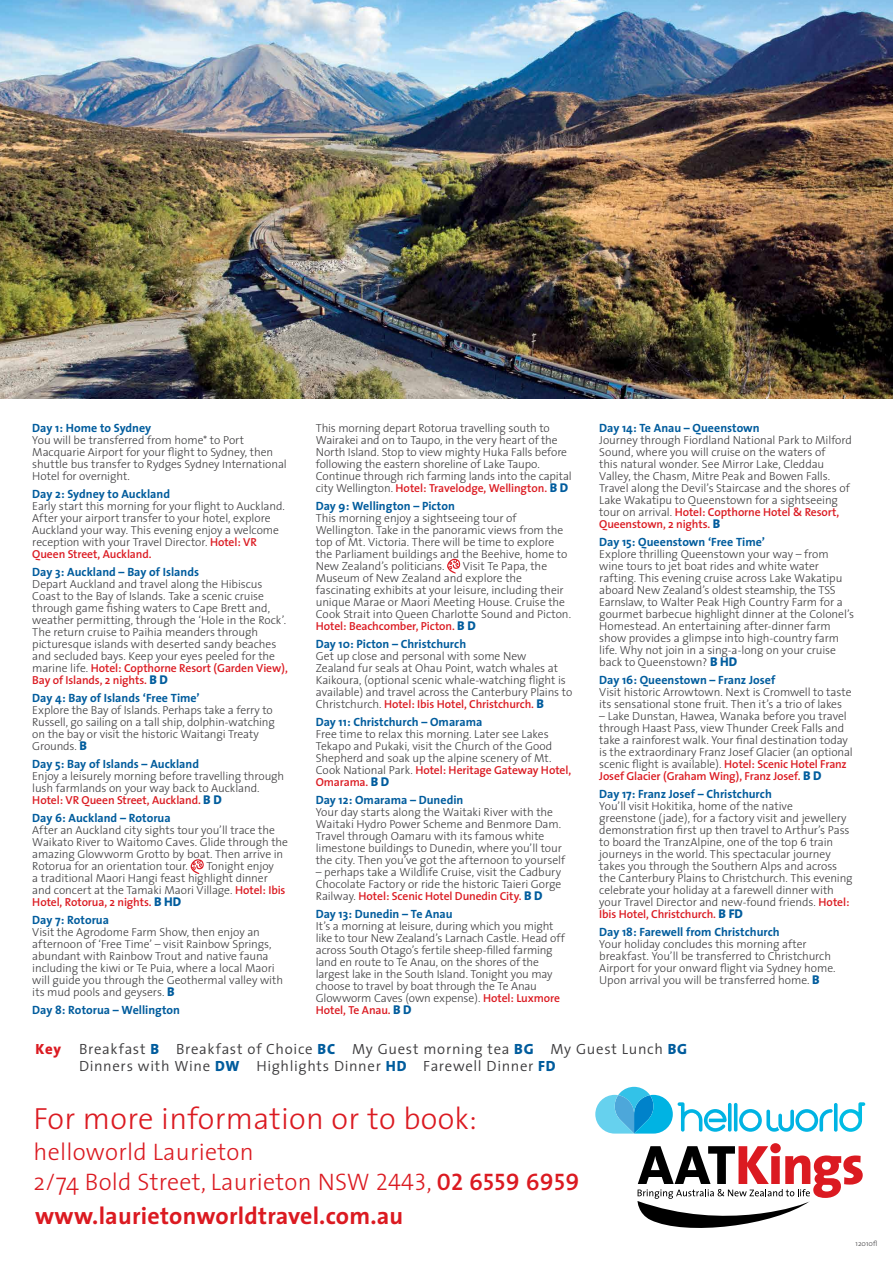
<style>
.page{position:relative;width:893px;height:1263px;background:#fff}
.page>*{position:absolute;margin:0;border:0;box-sizing:border-box;transform-origin:0 0}
.t1{font:300 30.75px "The Sans";letter-spacing:.01em;color:#db1a21}
.t2{font:300 24px/29.4px "The Sans";letter-spacing:.01em;color:#db1a21}
.t3{font:700 24px "The Sans";letter-spacing:.01em;color:#db1a21}
.t4{font:300 14.85px/16.6px "The Sans";letter-spacing:.045em;color:#3d3c3e}
.t5{font:700 12px "The Sans";color:#005c9d}
.t6{font:300 11.7px/12px "The Sans";letter-spacing:-.01em;color:#3d3c3e}
.t7{font:300 7.35px "The Sans";letter-spacing:.01em;color:#3d3c3e}
.s1{font-weight:600;color:#db1a21}
.s2{font-family:"The Sans Extra Bold Caps";font-weight:400;font-size:12.75px;color:#005c9d}
.s3{font-weight:800;color:#db1a21}
.s4{font-weight:800;color:#005c9d}
.s5{font-family:"The Sans Light Caps";font-weight:400}
.s6{font-family:"The Sans Semi Bold Caps";font-weight:400}
</style>
<div class="page">
<svg style="left:637px;top:1143px;width:226px;height:85px"></svg>
<hr style="left:728px;top:1103px;width:3px;height:28px;background:#00b3e3;border-radius:2px">
<hr style="left:734px;top:1103px;width:3px;height:28px;background:#00b3e3;border-radius:2px">
<svg style="left:595px;top:1087px;width:132px;height:46px"></svg>
<svg style="left:839px;top:1102px;width:26px;height:30px"></svg>
<hr style="left:834px;top:1103px;width:3px;height:29px;background:#00b3e3;border-radius:2px">
<svg style="left:739px;top:1109px;width:94px;height:23px"></svg>
<svg style="left:191px;top:859px;width:13px;height:15px"></svg>
<svg style="left:447px;top:559px;width:13px;height:14px"></svg>
<img style="left:0;top:0;width:893px;height:399px">
<p class="t5" style="left:32px;top:418px;width:120px">Day 1: Home to Sydney</p>
<p class="t6" style="left:32px;top:434px;width:256px">You will be transferred from home* to Port Macquarie Airport for your flight to Sydney, then shuttle bus transfer to Rydges Sydney International Hotel for overnight.</p>
<p class="t5" style="left:32px;top:484px;width:139px">Day 2: Sydney to Auckland</p>
<p class="t6" style="left:32px;top:500px;width:254px">Early start this morning for your flight to Auckland.<br>After your airport transfer to your hotel, explore Auckland your way. This evening enjoy a welcome reception with your Travel Director. <span class="s1">Hotel: VR Queen Street, Auckland.</span></p>
<p class="t5" style="left:32px;top:562px;width:168px">Day 3: Auckland – Bay of Islands</p>
<p class="t6" style="left:32px;top:578px;width:257px">Depart Auckland and travel along the Hibiscus Coast to the Bay of Islands. Take a scenic cruise through game fishing waters to Cape Brett and, weather permitting, through the ‘Hole in the Rock’.<br>The return cruise to Paihia meanders through picturesque islands with deserted sandy beaches and secluded bays. Keep your eyes peeled for the marine life. <span class="s1">Hotel: Copthorne Resort (Garden View), Bay of Islands, 2 nights.</span> <span class="s2">B D</span></p>
<p class="t5" style="left:32px;top:688px;width:169px">Day 4: Bay of Islands ‘Free Time’</p>
<p class="t6" style="left:32px;top:704px;width:244px">Explore the Bay of Islands. Perhaps take a ferry to Russell, go sailing on a tall ship, dolphin-watching on the bay or visit the historic Waitangi Treaty Grounds. <span class="s2">B</span></p>
<p class="t5" style="left:32px;top:754px;width:168px">Day 5: Bay of Islands – Auckland</p>
<p class="t6" style="left:32px;top:770px;width:254px">Enjoy a leisurely morning before travelling through lush farmlands on your way back to Auckland.<br><span class="s1">Hotel: VR Queen Street, Auckland.</span> <span class="s2">B D</span></p>
<p class="t5" style="left:32px;top:808px;width:140px">Day 6: Auckland – Rotorua</p>
<p class="t6" style="left:32px;top:824px;width:257px">After an Auckland city sights tour you’ll trace the Waikato River to Waitomo Caves. Glide through the amazing Glowworm Grotto by boat. Then arrive in Rotorua for an orientation tour.</p>
<p class="t6" style="left:32px;top:860px;width:255px;text-indent:174px">Tonight enjoy<br>a traditional Maori Hangi feast highlight dinner and concert at the Tamaki Maori Village. <span class="s1">Hotel: Ibis Hotel, Rotorua, 2 nights.</span> <span class="s2">B HD</span></p>
<p class="t5" style="left:32px;top:910px;width:78px">Day 7: Rotorua</p>
<p class="t6" style="left:32px;top:926px;width:252px">Visit the Agrodome Farm Show, then enjoy an afternoon of ‘Free Time’ – visit Rainbow Springs, abundant with Rainbow Trout and native fauna including the kiwi or Te Puia, where a local Maori will guide you through the Geothermal valley with its mud pools and geysers. <span class="s2">B</span></p>
<p class="t5" style="left:32px;top:1000px;width:149px">Day 8: Rotorua – Wellington</p>
<p class="t6" style="left:316px;top:422px;width:258px">This morning depart Rotorua travelling south to Wairakei and on to Taupo, in the very heart of the North Island. Stop to view mighty Huka Falls before following the eastern shoreline of Lake Taupo.<br>Continue through rich farming lands into the capital city Wellington. <span class="s1">Hotel: Travelodge, Wellington.</span> <span class="s2">B D</span></p>
<p class="t5" style="left:316px;top:496px;width:141px">Day 9: Wellington – Picton</p>
<p class="t6" style="left:316px;top:512px;width:253px">This morning enjoy a sightseeing tour of Wellington. Take in the panoramic views from the top of Mt. Victoria. There will be time to explore the Parliament buildings and the Beehive, home to New Zealand’s politicians.</p>
<p class="t6" style="left:316px;top:560px;width:257px;text-indent:147px">Visit Te Papa, the Museum of New Zealand and explore the fascinating exhibits at your leisure, including their unique Marae or Maori Meeting House. Cruise the Cook Strait into Queen Charlotte Sound and Picton.<br><span class="s1">Hotel: Beachcomber, Picton.</span> <span class="s2">B D</span></p>
<p class="t5" style="left:316px;top:634px;width:152px">Day 10: Picton – Christchurch</p>
<p class="t6" style="left:316px;top:650px;width:258px">Get up close and personal with some New<br>Zealand fur seals at Ohau Point, watch whales at Kaikoura, (optional scenic whale-watching flight is available) and travel across the Canterbury Plains to Christchurch. <span class="s1">Hotel: Ibis Hotel, Christchurch.</span> <span class="s2">B</span></p>
<p class="t5" style="left:316px;top:712px;width:168px">Day 11: Christchurch – Omarama</p>
<p class="t6" style="left:316px;top:728px;width:257px">Free time to relax this morning. Later see Lakes Tekapo and Pukaki, visit the Church of the Good Shepherd and soak up the alpine scenery of Mt.<br>Cook National Park. <span class="s1">Hotel: Heritage Gateway Hotel, Omarama.</span> <span class="s2">B D</span></p>
<p class="t5" style="left:316px;top:790px;width:149px">Day 12: Omarama – Dunedin</p>
<p class="t6" style="left:316px;top:806px;width:251px">Your day starts along the Waitaki River with the Waitaki Hydro Power Scheme and Benmore Dam.<br>Travel through Oamaru with its famous white limestone buildings to Dunedin, where you’ll tour the city. Then you’ve got the afternoon to yourself</p>
<p class="t6" style="left:316px;top:866px;width:247px;text-align:justify">– perhaps take a Wildlife Cruise, visit the Cadbury Chocolate Factory or ride the historic Taieri Gorge Railway. <span class="s1">Hotel: Scenic Hotel Dunedin City.</span> <span class="s2">B D</span></p>
<p class="t5" style="left:316px;top:904px;width:138px">Day 13: Dunedin – Te Anau</p>
<p class="t6" style="left:316px;top:920px;width:251px">It’s a morning at leisure, during which you might like to tour New Zealand’s Larnach Castle. Head off across South Otago’s fertile sheep-filled farming land en route to Te Anau, on the shores of the largest lake in the South Island. Tonight you may choose to travel by boat through the Te Anau Glowworm Caves (own expense). <span class="s1">Hotel: Luxmore Hotel, Te Anau.</span> <span class="s2">B D</span></p>
<p class="t5" style="left:599px;top:418px;width:162px">Day 14: Te Anau – Queenstown</p>
<p class="t6" style="left:599px;top:434px;width:254px">Journey through Fiordland National Park to Milford Sound, where you will cruise on the waters of<br>this natural wonder. See Mirror Lake, Cleddau Valley, the Chasm, Mitre Peak and Bowen Falls.<br>Travel along the Devil’s Staircase and the shores of Lake Wakatipu to Queenstown for a sightseeing tour on arrival. <span class="s1">Hotel: Copthorne Hotel &amp; Resort, Queenstown, 2 nights.</span> <span class="s2">B</span></p>
<p class="t5" style="left:599px;top:532px;width:167px">Day 15: Queenstown ‘Free Time’</p>
<p class="t6" style="left:599px;top:548px;width:256px">Explore thrilling Queenstown your way – from wine tours to jet boat rides and white water rafting. This evening cruise across Lake Wakatipu aboard New Zealand’s oldest steamship, the TSS Earnslaw, to Walter Peak High Country Farm for a gourmet barbecue highlight dinner at the Colonel’s Homestead. An entertaining after-dinner farm show provides a glimpse into high-country farm life. Why not join in a sing-a-long on your cruise back to Queenstown? <span class="s2">B HD</span></p>
<p class="t5" style="left:599px;top:670px;width:178px">Day 16: Queenstown – Franz Josef</p>
<p class="t6" style="left:599px;top:686px;width:254px">Visit historic Arrowtown. Next is Cromwell to taste its sensational stone fruit. Then it’s a trio of lakes</p>
<p class="t6" style="left:599px;top:710px;width:255px">– Lake Dunstan, Hawea, Wanaka before you travel through Haast Pass, view Thunder Creek Falls and take a rainforest walk. Your final destination today is the extraordinary Franz Josef Glacier (an optional scenic flight is available). <span class="s1">Hotel: Scenic Hotel Franz Josef Glacier (Graham Wing), Franz Josef.</span> <span class="s2">B D</span></p>
<p class="t5" style="left:599px;top:784px;width:174px">Day 17: Franz Josef – Christchurch</p>
<p class="t6" style="left:599px;top:800px;width:255px">You’ll visit Hokitika, home of the native<br>greenstone (jade), for a factory visit and jewellery demonstration first up then travel to Arthur’s Pass to board the TranzAlpine, one of the top 6 train journeys in the world. This spectacular journey takes you through the Southern Alps and across the Canterbury Plains to Christchurch. This evening celebrate your holiday at a farewell dinner with your Travel Director and new-found friends. <span class="s1">Hotel:<br>Ibis Hotel, Christchurch.</span> <span class="s2">B FD</span></p>
<p class="t5" style="left:599px;top:922px;width:182px">Day 18: Farewell from Christchurch</p>
<p class="t6" style="left:599px;top:938px;width:238px">Your holiday concludes this morning after breakfast. You’ll be transferred to Christchurch Airport for your onward flight via Sydney home.<br>Upon arrival you will be transferred home. <span class="s2">B</span></p>
<p class="t4" style="left:79px;top:1041px;width:610px;text-indent:-43px"><span class="s3">Key</span> Breakfast <span class="s4">B</span> Breakfast of Choice <span class="s4">BC</span> My Guest morning tea <span class="s4">BG</span> My Guest Lunch <span class="s4">BG<br></span>Dinners with Wine <span class="s4">DW</span> Highlights Dinner <span class="s4">HD</span> Farewell Dinner <span class="s4">FD</span></p>
<h1 class="t1" style="left:34px;top:1093px;width:445px">For more information or to book:</h1>
<h2 class="t2" style="left:34px;top:1136px;width:547px">helloworld Laurieton<br>2/74 Bold Street, Laurieton NSW <span class="s5">2443,</span> <span class="s6">02 6559 6959</span></h2>
<h2 class="t3" style="left:35px;top:1195px;width:370px">www.laurietonworldtravel.com.au</h2>
<p class="t7" style="left:856px;top:1237px;width:23px">12010fl</p>
</div>
